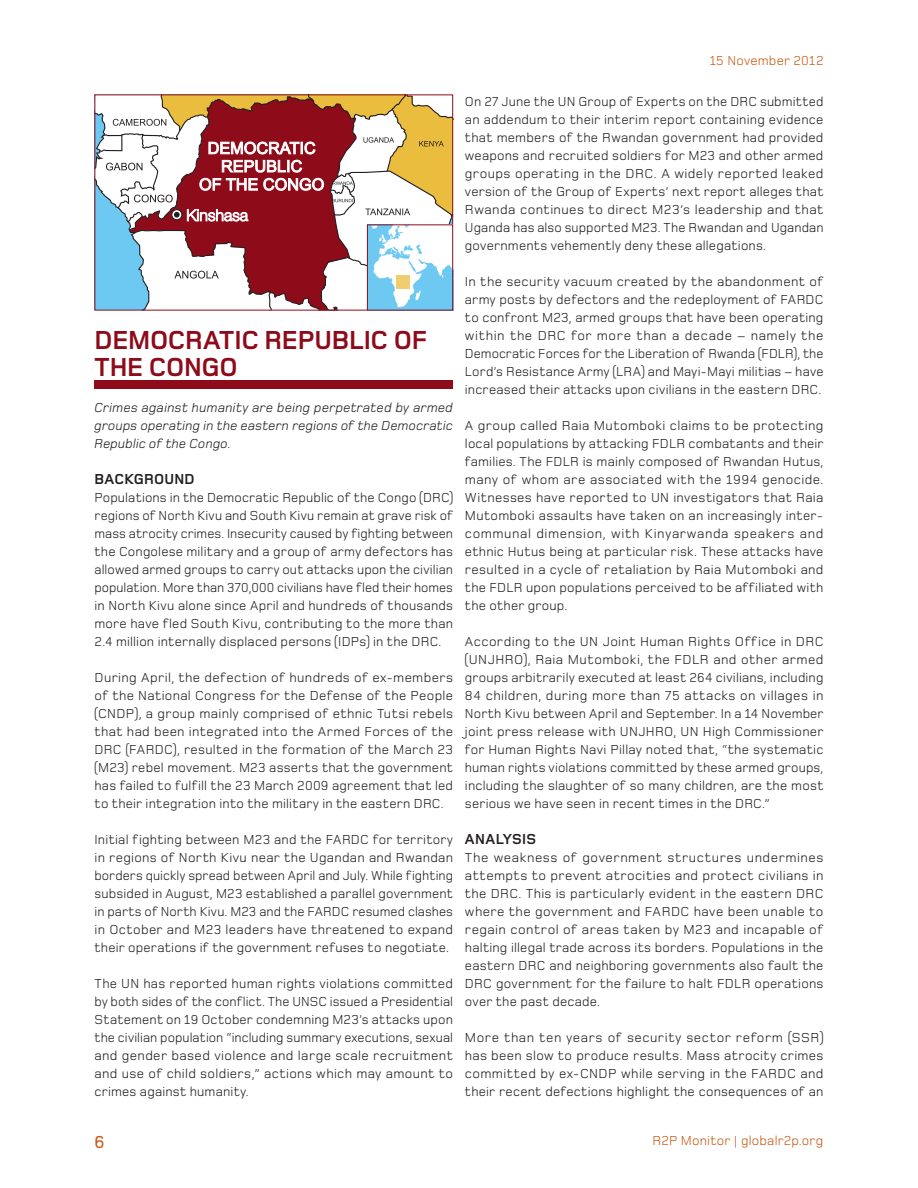
<style>
.page{position:relative;width:918px;height:1188px;background:#fff}
.page>*{position:absolute;margin:0;border:0;box-sizing:border-box;transform-origin:0 0}
.t1{font:700 27px/27px "Foundry Monoline";letter-spacing:-.01em;color:#8e0b1a}
.t2{font:500 22.5px "Helvetica Neue";color:#231f20}
.t3{font:500 18px "Foundry Monoline";color:#c85b18}
.t4{font:700 15px "Foundry Monoline";letter-spacing:.01em;color:#231f20}
.t5{font:13.5px/18px "Foundry Monoline";letter-spacing:.015em;color:#231f20;text-align:justify}
.t6{font:italic 13.5px/18px "Foundry Monoline";letter-spacing:.015em;color:#231f20;text-align:justify}
.t7{font:13.5px "Foundry Monoline";letter-spacing:.015em;color:#c85b18}
</style>
<div class="page">
<svg style="left:94px;top:94px;width:360px;height:217px"></svg>
<div style="left:367px;top:224px;width:86px;height:86px;border:1px solid #8e0b1a"></div>
<div style="left:397px;top:275px;width:13px;height:14px;background:#f0cd6e"></div>
<div style="left:94px;top:380px;width:359px;height:8px;background:#8e0b1a"></div>
<p class="t7" style="left:710px;top:53px;width:115px">15 November 2012</p>
<h1 class="t1" style="left:94px;top:327px;width:334px">DEMOCRATIC REPUBLIC OF<br>THE CONGO</h1>
<p class="t6" style="left:94px;top:399px;width:360px">Crimes against humanity are being perpetrated by armed groups operating in the eastern regions of the Democratic Republic of the Congo.</p>
<p class="t4" style="left:94px;top:471px;width:102px">BACKGROUND</p>
<p class="t5" style="left:94px;top:489px;width:360px">Populations in the Democratic Republic of the Congo (DRC) regions of North Kivu and South Kivu remain at grave risk of mass atrocity crimes. Insecurity caused by fighting between the Congolese military and a group of army defectors has allowed armed groups to carry out attacks upon the civilian population. More than 370,000 civilians have fled their homes in North Kivu alone since April and hundreds of thousands more have fled South Kivu, contributing to the more than 2.4 million internally displaced persons (IDPs) in the DRC.</p>
<p class="t5" style="left:94px;top:669px;width:360px">During April, the defection of hundreds of ex-members of the National Congress for the Defense of the People (CNDP), a group mainly comprised of ethnic Tutsi rebels that had been integrated into the Armed Forces of the DRC (FARDC), resulted in the formation of the March 23 (M23) rebel movement. M23 asserts that the government has failed to fulfill the 23 March 2009 agreement that led to their integration into the military in the eastern DRC.</p>
<p class="t5" style="left:94px;top:831px;width:360px">Initial fighting between M23 and the FARDC for territory in regions of North Kivu near the Ugandan and Rwandan borders quickly spread between April and July. While fighting subsided in August, M23 established a parallel government in parts of North Kivu. M23 and the FARDC resumed clashes in October and M23 leaders have threatened to expand their operations if the government refuses to negotiate.</p>
<p class="t5" style="left:94px;top:975px;width:360px">The UN has reported human rights violations committed by both sides of the conflict. The UNSC issued a Presidential Statement on 19 October condemning M23’s attacks upon the civilian population “including summary executions, sexual and gender based violence and large scale recruitment and use of child soldiers,” actions which may amount to crimes against humanity.</p>
<p class="t5" style="left:465px;top:93px;width:360px">On 27 June the UN Group of Experts on the DRC submitted an addendum to their interim report containing evidence that members of the Rwandan government had provided weapons and recruited soldiers for M23 and other armed groups operating in the DRC. A widely reported leaked version of the Group of Experts’ next report alleges that Rwanda continues to direct M23’s leadership and that Uganda has also supported M23. The Rwandan and Ugandan governments vehemently deny these allegations.</p>
<p class="t5" style="left:465px;top:273px;width:360px">In the security vacuum created by the abandonment of army posts by defectors and the redeployment of FARDC to confront M23, armed groups that have been operating within the DRC for more than a decade – namely the Democratic Forces for the Liberation of Rwanda (FDLR), the Lord’s Resistance Army (LRA) and Mayi-Mayi militias – have increased their attacks upon civilians in the eastern DRC.</p>
<p class="t5" style="left:465px;top:417px;width:360px">A group called Raia Mutomboki claims to be protecting local populations by attacking FDLR combatants and their families. The FDLR is mainly composed of Rwandan Hutus, many of whom are associated with the 1994 genocide.<br>Witnesses have reported to UN investigators that Raia Mutomboki assaults have taken on an increasingly inter&shy;communal dimension, with Kinyarwanda speakers and ethnic Hutus being at particular risk. These attacks have resulted in a cycle of retaliation by Raia Mutomboki and the FDLR upon populations perceived to be affiliated with the other group.</p>
<p class="t5" style="left:465px;top:633px;width:360px">According to the UN Joint Human Rights Office in DRC (UNJHRO), Raia Mutomboki, the FDLR and other armed groups arbitrarily executed at least 264 civilians, including 84 children, during more than 75 attacks on villages in North Kivu between April and September. In a 14 November joint press release with UNJHRO, UN High Commissioner for Human Rights Navi Pillay noted that, “the systematic human rights violations committed by these armed groups, including the slaughter of so many children, are the most serious we have seen in recent times in the DRC.”</p>
<p class="t4" style="left:465px;top:831px;width:73px">ANALYSIS</p>
<p class="t5" style="left:465px;top:849px;width:360px">The weakness of government structures undermines attempts to prevent atrocities and protect civilians in the DRC. This is particularly evident in the eastern DRC where the government and FARDC have been unable to regain control of areas taken by M23 and incapable of halting illegal trade across its borders. Populations in the eastern DRC and neighboring governments also fault the DRC government for the failure to halt FDLR operations over the past decade.</p>
<p class="t5" style="left:465px;top:1029px;width:360px">More than ten years of security sector reform (SSR) has been slow to produce results. Mass atrocity crimes committed by ex-CNDP while serving in the FARDC and their recent defections highlight the consequences of an</p>
<h2 class="t2" style="left:703px;top:147px;width:159px">SAUDI ARABIA</h2>
<h3 class="t3" style="left:94px;top:1132px;width:12px">6</h3>
<p class="t7" style="left:652px;top:1133px;width:173px">R2P Monitor | globalr2p.org</p>
</div>
